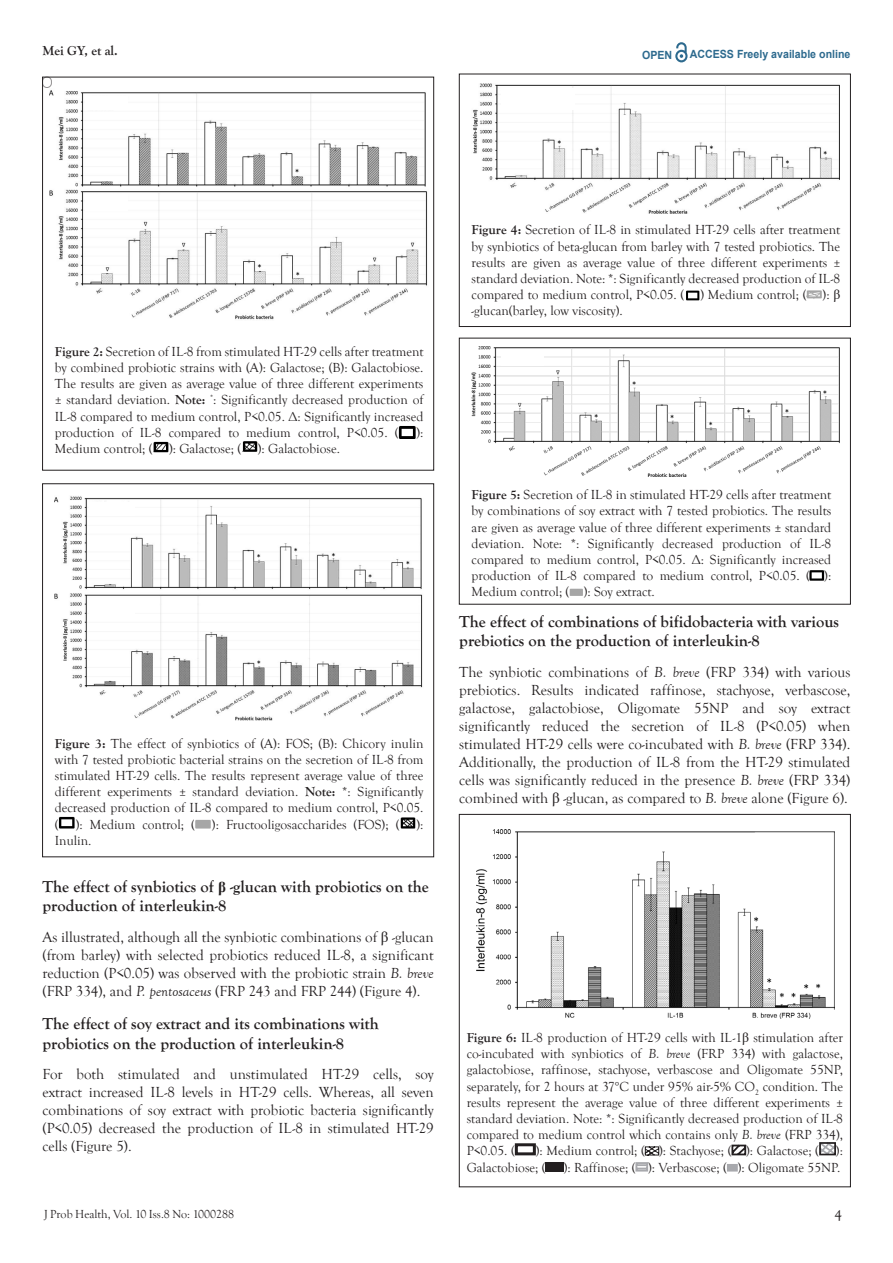
<style>
.page{position:relative;width:893px;height:1263px;background:#fff}
.page>*{position:absolute;margin:0;border:0;box-sizing:border-box;transform-origin:0 0}
.t1{font:700 16.5px/19.8px "Goudy Old Style T";color:#231f20}
.t2{font:15px/18px "Goudy Old Style T";color:#231f20;text-align:justify}
.bd{font:13.5px/16.2px "Goudy Old Style T";color:#231f20;text-align:justify}
.t3{font:700 13.5px "Goudy Old Style T";color:#231f20}
.t4{font:12px "Goudy Old Style T";color:#231f20}
.t5{font:700 11.25px "Arial";color:#2d6a8e;scale:.94 1}
.s1{font-weight:700}
.s2{font-family:"Times New Roman";font-size:15px}
.s3{font-family:"Times New Roman"}
.s4{font-style:italic}
</style>
<div class="page">
<svg style="left:675px;top:43px;width:12px;height:19px"></svg>
<div style="left:43px;top:77px;width:8px;height:11px;border:1px solid #231f20;border-radius:4px"></div>
<div style="left:459px;top:814px;width:391px;height:373px;border:1px solid #231f20"></div>
<div style="left:515px;top:1143px;width:21px;height:12px;border:3px solid #231f20"></div>
<svg style="left:731px;top:1144px;width:16px;height:12px"></svg>
<svg style="left:819px;top:1145px;width:17px;height:11px"></svg>
<div style="left:819px;top:1142px;width:17px;height:13px;border:2px solid #231f20"></div>
<div style="left:546px;top:1162px;width:18px;height:9px;background:#231f20"></div>
<svg style="left:635px;top:1146px;width:25px;height:26px"></svg>
<svg style="left:727px;top:1164px;width:11px;height:7px"></svg>
<img style="left:477px;top:829px;width:357px;height:189px">
<div style="left:763px;top:834px;width:60px;height:76px;background:#fff"></div>
<img style="left:399px;top:426px;width:17px;height:12px">
<img style="left:153px;top:441px;width:16px;height:12px">
<img style="left:242px;top:441px;width:16px;height:11px">
<img style="left:49px;top:90px;width:379px;height:230px">
<div style="left:85px;top:96px;width:43px;height:14px;background:#fff"></div>
<div style="left:85px;top:194px;width:43px;height:16px;background:#fff"></div>
<img style="left:59px;top:816px;width:16px;height:12px">
<img style="left:195px;top:820px;width:16px;height:8px">
<img style="left:399px;top:818px;width:17px;height:10px">
<img style="left:54px;top:496px;width:369px;height:225px">
<div style="left:90px;top:502px;width:45px;height:13px;background:#fff"></div>
<div style="left:90px;top:599px;width:45px;height:15px;background:#fff"></div>
<img style="left:810px;top:570px;width:14px;height:11px">
<img style="left:569px;top:588px;width:14px;height:8px">
<img style="left:471px;top:346px;width:369px;height:130px">
<div style="left:501px;top:351px;width:42px;height:15px;background:#fff"></div>
<div style="left:459px;top:74px;width:391px;height:253px;border:1px solid #231f20"></div>
<img style="left:686px;top:290px;width:14px;height:11px">
<img style="left:806px;top:290px;width:16px;height:9px">
<img style="left:472px;top:83px;width:368px;height:130px">
<div style="left:502px;top:88px;width:73px;height:22px;background:#fff"></div>
<p class="t3" style="left:43px;top:43px;width:77px">Mei GY, et al.</p>
<p class="t5" style="left:642px;top:47px;width:34px">OPEN</p>
<p class="t5" style="left:690px;top:46px;width:172px">ACCESS Freely available online</p>
<p class="bd" style="left:55px;top:344px;width:370px"><span class="s1">Figure 2:</span> Secretion of IL-8 from stimulated HT-29 cells after treatment by combined probiotic strains with (A): Galactose; (B): Galactobiose.<br>The results are given as average value of three different experiments ± standard deviation. <span class="s1">Note:</span> <sup>*</sup>: Significantly decreased production of IL-8 compared to medium control, P&lt;0.05. Δ: Significantly increased production of IL-8 compared to medium control, P&lt;0.05. (</p>
<p class="bd" style="left:416px;top:425px;width:9px">):</p>
<p class="bd" style="left:55px;top:441px;width:287px">Medium control; ( ): Galactose; ( ): Galactobiose.</p>
<p class="bd" style="left:55px;top:735px;width:370px"><span class="s1">Figure 3:</span> The effect of synbiotics of (A): FOS; (B): Chicory inulin with 7 tested probiotic bacterial strains on the secretion of IL-8 from stimulated HT-29 cells. The results represent average value of three different experiments ± standard deviation. <span class="s1">Note:</span> *: Significantly decreased production of IL-8 compared to medium control, P&lt;0.05. (</p>
<p class="bd" style="left:76px;top:816px;width:121px">): Medium control; (</p>
<p class="bd" style="left:212px;top:816px;width:189px">): Fructooligosaccharides (FOS); (</p>
<p class="bd" style="left:416px;top:816px;width:9px">):</p>
<p class="bd" style="left:55px;top:832px;width:38px">Inulin.</p>
<p class="t1" style="left:43px;top:876px;width:388px">The effect of synbiotics of <span class="s2">β</span> -glucan with probiotics on the production of interleukin-8</p>
<p class="t2" style="left:43px;top:929px;width:393px">As illustrated, although all the synbiotic combinations of <span class="s3">β</span> -glucan (from barley) with selected probiotics reduced IL-8, a significant reduction (P&lt;0.05) was observed with the probiotic strain <span class="s4">B. breve </span>(FRP 334), and <span class="s4">P. pentosaceus</span> (FRP 243 and FRP 244) (Figure 4).</p>
<p class="t1" style="left:43px;top:1014px;width:338px">The effect of soy extract and its combinations with probiotics on the production of interleukin-8</p>
<p class="t2" style="left:43px;top:1066px;width:393px">For both stimulated and unstimulated HT-29 cells, soy extract increased IL-8 levels in HT-29 cells. Whereas, all seven combinations of soy extract with probiotic bacteria significantly (P&lt;0.05) decreased the production of IL-8 in stimulated HT-29 cells (Figure 5).</p>
<p class="t4" style="left:44px;top:1207px;width:192px">J Prob Health, Vol. 10 Iss.8 No: 1000288</p>
<p class="bd" style="left:472px;top:222px;width:370px"><span class="s1">Figure 4:</span> Secretion of IL-8 in stimulated HT-29 cells after treatment by synbiotics of beta-glucan from barley with 7 tested probiotics. The results are given as average value of three different experiments ± standard deviation. Note: *: Significantly decreased production of IL-8 compared to medium control, P&lt;0.05. ( ) Medium control; ( ): <span class="s3">β </span>-glucan(barley, low viscosity).</p>
<p class="bd" style="left:472px;top:487px;width:361px"><span class="s1">Figure 5:</span> Secretion of IL-8 in stimulated HT-29 cells after treatment by combinations of soy extract with 7 tested probiotics. The results are given as average value of three different experiments ± standard deviation. Note: *: Significantly decreased production of IL-8 compared to medium control, P&lt;0.05. Δ: Significantly increased production of IL-8 compared to medium control, P&lt;0.05. ( ):<br>Medium control; ( ): Soy extract.</p>
<p class="t1" style="left:459px;top:611px;width:381px">The effect of combinations of bifidobacteria with various prebiotics on the production of interleukin-8</p>
<p class="t2" style="left:459px;top:663px;width:393px">The synbiotic combinations of <span class="s4">B. breve</span> (FRP 334) with various prebiotics. Results indicated raffinose, stachyose, verbascose, galactose, galactobiose, Oligomate 55NP and soy extract significantly reduced the secretion of IL-8 (P&lt;0.05) when stimulated HT-29 cells were co-incubated with <span class="s4">B. breve</span> (FRP 334).<br>Additionally, the production of IL-8 from the HT-29 stimulated cells was significantly reduced in the presence <span class="s4">B. breve</span> (FRP 334) combined with <span class="s3">β</span> -glucan, as compared to <span class="s4">B. breve</span> alone (Figure 6).</p>
<p class="bd" style="left:467px;top:1030px;width:378px"><span class="s1">Figure 6:</span> IL-8 production of HT-29 cells with IL-1<span class="s3">β</span> stimulation after co-incubated with synbiotics of <span class="s4">B. breve</span> (FRP 334) with galactose, galactobiose, raffinose, stachyose, verbascose and Oligomate 55NP, separately, for 2 hours at 37°C under 95% air-5% CO<sub>2</sub> condition. The results represent the average value of three different experiments ± standard deviation. Note: *: Significantly decreased production of IL-8 compared to medium control which contains only <span class="s4">B. breve</span> (FRP 334), P&lt;0.05. (</p>
<p class="bd" style="left:536px;top:1143px;width:285px">): Medium control; ( ): Stachyose; ( ): Galactose; (</p>
<p class="bd" style="left:836px;top:1143px;width:9px">):</p>
<p class="bd" style="left:467px;top:1159px;width:81px">Galactobiose; (</p>
<p class="bd" style="left:564px;top:1159px;width:278px">): Raffinose; ( ): Verbascose; ( ): Oligomate 55NP.</p>
<p class="t2" style="left:834px;top:1207px;width:9px">4</p>
</div>
